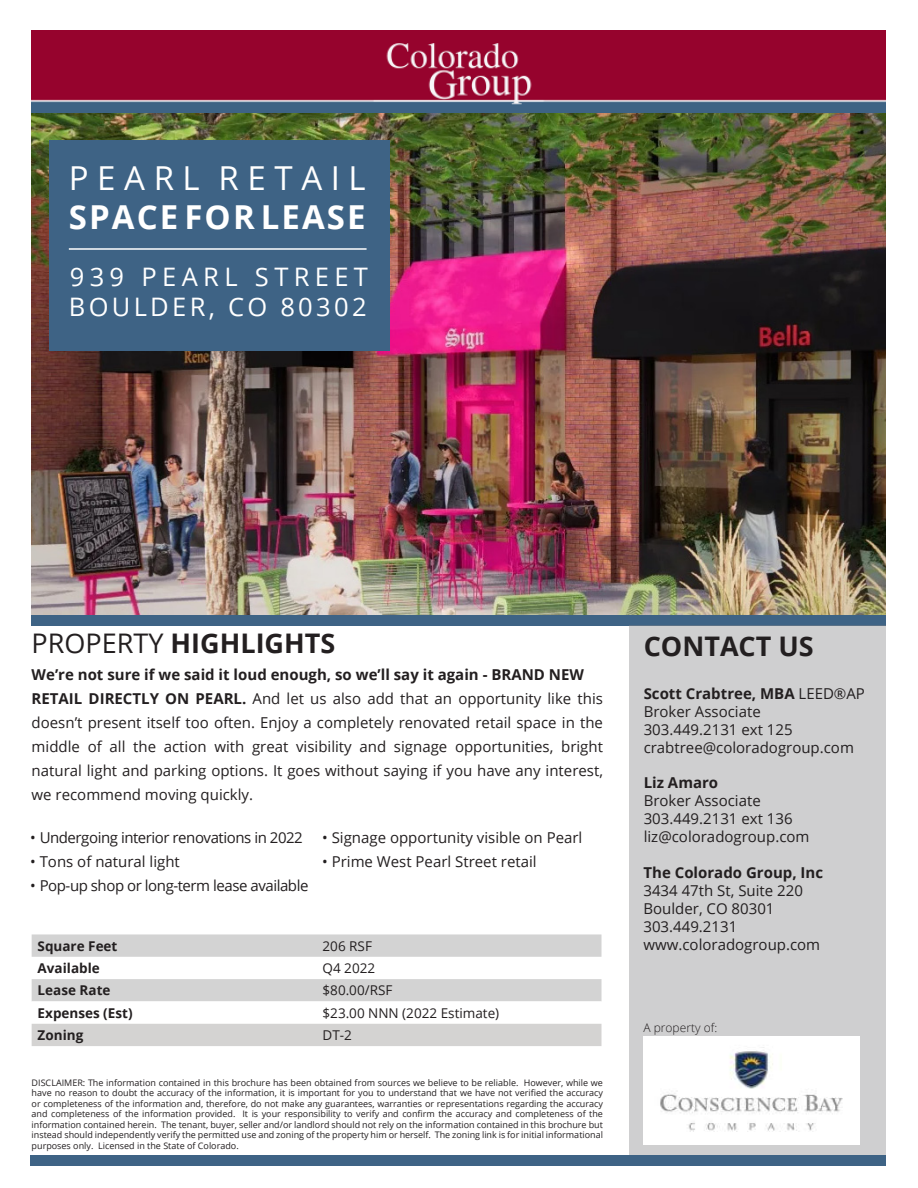
<style>
.page{position:relative;width:918px;height:1188px;background:#fff}
.page>*{position:absolute;margin:0;border:0;box-sizing:border-box;transform-origin:0 0}
.t1{font:700 33px "Open Sans";letter-spacing:.065em;color:#fff}
.t2{font:33px "Open Sans";letter-spacing:.26em;color:#fff}
.t3{font:700 27px "Open Sans";color:#231f20}
.t4{font:25.5px/30px "Open Sans";letter-spacing:.17em;color:#fff}
.t5{font:15px/18px "Open Sans";color:#231f20}
.t6{font:15px "Open Sans";letter-spacing:-.03em;color:#231f20}
.t7{font:700 15px "Open Sans";color:#231f20}
.t8{font:13.5px "Open Sans";color:#231f20}
.t9{font:700 13.5px "Open Sans";color:#231f20}
.t10{font:300 12px "Open Sans";color:#231f20}
.t11{font:9px/10.5px "Open Sans";color:#231f20;text-align:justify}
.s1{font-weight:400}
.s2{font-weight:700}
</style>
<div class="page">
<img style="left:31px;top:31px;width:855px;height:585px">
<div style="left:31px;top:616px;width:855px;height:10px;background:#3e6385"></div>
<div style="left:629px;top:626px;width:257px;height:535px;background:#cfcfd0"></div>
<div style="left:50px;top:140px;width:340px;height:211px;background:#3e6385"></div>
<div style="left:30px;top:1155px;width:856px;height:10px;background:#3e6385"></div>
<hr style="left:69px;top:248px;width:298px;height:2px;background:#fff">
<svg style="left:32px;top:934px;width:570px;height:23px;background:#d4d4d4"></svg>
<svg style="left:32px;top:979px;width:570px;height:67px"></svg>
<img style="left:644px;top:1037px;width:216px;height:108px">
<h1 class="t2" style="left:69px;top:165px;width:298px">PEARL RETAIL</h1>
<h1 class="t1" style="left:69px;top:204px;width:298px">SPACE FOR LEASE</h1>
<h3 class="t4" style="left:69px;top:264px;width:301px">939 PEARL STREET<br>BOULDER, CO 80302</h3>
<h2 class="t3" style="left:32px;top:632px;width:305px"><span class="s1">PROPERTY</span> HIGHLIGHTS</h2>
<h2 class="t3" style="left:644px;top:636px;width:172px">CONTACT US</h2>
<p class="t5" style="left:32px;top:665px;width:573px;line-height:24px"><span class="s2">We’re not sure if we said it loud enough, so we’ll say it again - BRAND NEW RETAIL DIRECTLY ON PEARL.</span> And let us also add that an opportunity like this doesn’t present itself too often. Enjoy a completely renovated retail space in the middle of all the action with great visibility and signage opportunities, bright natural light and parking options. It goes without saying if you have any interest, we recommend moving quickly.</p>
<h3 class="t6" style="left:30px;top:831px;width:274px">• Undergoing interior renovations in 2022</h3>
<h3 class="t5" style="left:30px;top:854px;width:151px">• Tons of natural light</h3>
<h3 class="t6" style="left:30px;top:879px;width:280px">• Pop-up shop or long-term lease available</h3>
<h3 class="t5" style="left:322px;top:830px;width:262px">• Signage opportunity visible on Pearl</h3>
<h3 class="t5" style="left:322px;top:854px;width:216px">• Prime West Pearl Street retail</h3>
<h3 class="t9" style="left:38px;top:940px;width:81px">Square Feet</h3>
<h3 class="t8" style="left:323px;top:940px;width:51px">206 RSF</h3>
<h3 class="t9" style="left:38px;top:963px;width:64px">Available</h3>
<h3 class="t8" style="left:323px;top:963px;width:54px">Q4 2022</h3>
<h3 class="t9" style="left:38px;top:985px;width:74px">Lease Rate</h3>
<h3 class="t8" style="left:323px;top:985px;width:71px">$80.00/RSF</h3>
<h3 class="t9" style="left:38px;top:1007px;width:96px">Expenses (Est)</h3>
<h3 class="t8" style="left:323px;top:1007px;width:178px">$23.00 NNN (2022 Estimate)</h3>
<h3 class="t9" style="left:38px;top:1030px;width:47px">Zoning</h3>
<h3 class="t8" style="left:323px;top:1030px;width:31px">DT-2</h3>
<p class="t11" style="left:32px;top:1078px;width:573px">DISCLAIMER: The information contained in this brochure has been obtained from sources we believe to be reliable. However, while we have no reason to doubt the accuracy of the information, it is important for you to understand that we have not verified the accuracy or completeness of the information and, therefore, do not make any guarantees, warranties or representations regarding the accuracy and completeness of the information provided. It is your responsibility to verify and confirm the accuracy and completeness of the information contained herein. The tenant, buyer, seller and/or landlord should not rely on the information contained in this brochure but instead should independently verify the permitted use and zoning of the property him or herself. The zoning link is for initial informational purposes only. Licensed in the State of Colorado.</p>
<h3 class="t5" style="left:644px;top:686px;width:223px"><span class="s2">Scott Crabtree, MBA</span> LEED®AP<br>Broker Associate<br>303.449.2131 ext 125 crabtree@coloradogroup.com</h3>
<h3 class="t7" style="left:644px;top:776px;width:76px">Liz Amaro</h3>
<h3 class="t5" style="left:644px;top:793px;width:167px">Broker Associate<br>303.449.2131 ext 136 liz@coloradogroup.com</h3>
<h3 class="t7" style="left:644px;top:867px;width:181px">The Colorado Group, Inc</h3>
<h3 class="t5" style="left:644px;top:884px;width:178px">3434 47th St, Suite 220<br>Boulder, CO 80301<br>303.449.2131 www.coloradogroup.com</h3>
<h3 class="t10" style="left:644px;top:1022px;width:75px">A property of:</h3>
</div>
